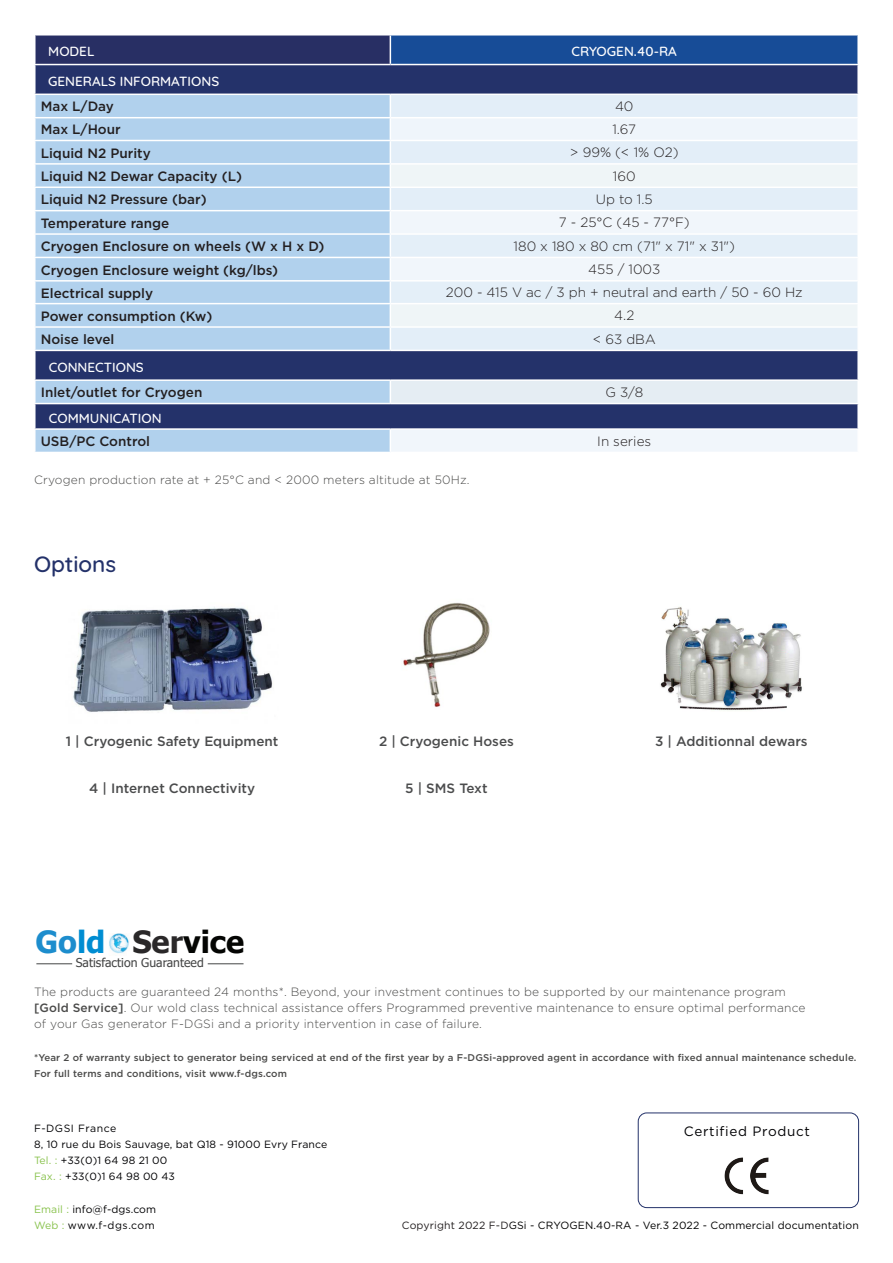
<style>
.page{position:relative;width:893px;height:1263px;background:#fff}
.page>*{position:absolute;margin:0;border:0;box-sizing:border-box;transform-origin:0 0}
.t1{font:700 30.6px "Tahoma";color:#040503}
.t2{font:500 22.5px "Quicksand";color:#24326a}
.t3{font:500 13.5px "Gotham";color:#231f20}
.t4{font:300 13.5px "Gotham";color:#231f20}
.t5{font:500 13.5px "Gotham";color:#4b4c4d}
.t6{font:500 13.5px "Quicksand";color:#fff}
.t7{font:13.5px "Gotham";letter-spacing:.05em;color:#000003}
.t8{font:12.15px "Tahoma";color:#444545}
.t9{font:300 12px "Gotham";letter-spacing:.015em;color:#4a4a49}
.t10{font:10.5px "Gotham";letter-spacing:.01em;color:#000003}
.t11{font:10.5px "Gotham";letter-spacing:.015em;color:#000}
.t12{font:10.5px "Gotham";letter-spacing:.04em;color:#000003}
.t13{font:10.5px "Gotham";letter-spacing:.05em;color:#000003}
.t14{font:500 9.75px "Gotham";letter-spacing:.015em;color:#4a4a49}
.s1{color:#1d8dcd}
.s2{color:#008dd2}
.s3{color:#2a2829}
.s4{font-weight:500}
.s5{color:#88c24c}
.s6{color:#231f20}
</style>
<div class="page">
<div style="left:35px;top:35px;width:355px;height:30px;background:#282f64"></div>
<div style="left:390px;top:35px;width:468px;height:30px;background:#174c97"></div>
<div style="left:36px;top:65px;width:821px;height:29px;background:#24326a"></div>
<svg style="left:36px;top:95px;width:354px;height:357px;background:#9cb9d9"></svg>
<div style="left:391px;top:95px;width:466px;height:115px;background:#e3eef8"></div>
<div style="left:390px;top:118px;width:468px;height:22px;background:#eff5fb"></div>
<div style="left:390px;top:164px;width:468px;height:23px;background:#eff5f7"></div>
<svg style="left:390px;top:212px;width:467px;height:239px"></svg>
<div style="left:390px;top:234px;width:468px;height:23px;background:#e4eff8"></div>
<div style="left:390px;top:281px;width:468px;height:23px;background:#e4eff8"></div>
<div style="left:390px;top:304px;width:468px;height:23px;background:#eff5f7"></div>
<div style="left:390px;top:380px;width:468px;height:24px;background:#e5edf3"></div>
<svg style="left:390px;top:36px;width:1px;height:28px"></svg>
<hr style="left:857px;top:36px;width:2px;height:28px;background:#fff">
<hr style="left:34px;top:64px;width:356px;height:1px;background:#fff">
<hr style="left:390px;top:64px;width:469px;height:1px;background:#fff">
<hr style="left:857px;top:118px;width:2px;height:22px;background:#fff">
<hr style="left:857px;top:165px;width:2px;height:22px;background:#fff">
<hr style="left:857px;top:235px;width:2px;height:22px;background:#fff">
<hr style="left:857px;top:282px;width:2px;height:21px;background:#fff">
<hr style="left:857px;top:304px;width:2px;height:22px;background:#fff">
<hr style="left:857px;top:381px;width:2px;height:22px;background:#fff">
<hr style="left:34px;top:34px;width:356px;height:2px;background:#fff">
<hr style="left:34px;top:36px;width:2px;height:28px;background:#fff">
<hr style="left:390px;top:34px;width:469px;height:2px;background:#fff">
<hr style="left:34px;top:117px;width:356px;height:1px;background:#fff">
<hr style="left:390px;top:117px;width:469px;height:1px;background:#fff">
<hr style="left:34px;top:140px;width:356px;height:1px;background:#fff">
<hr style="left:390px;top:140px;width:469px;height:1px;background:#fff">
<hr style="left:34px;top:163px;width:356px;height:2px;background:#fff">
<hr style="left:390px;top:163px;width:469px;height:2px;background:#fff">
<hr style="left:34px;top:187px;width:356px;height:1px;background:#fff">
<hr style="left:390px;top:187px;width:469px;height:1px;background:#fff">
<hr style="left:34px;top:210px;width:356px;height:1px;background:#fff">
<hr style="left:34px;top:233px;width:356px;height:2px;background:#fff">
<hr style="left:390px;top:233px;width:469px;height:2px;background:#fff">
<hr style="left:34px;top:257px;width:356px;height:1px;background:#fff">
<hr style="left:390px;top:257px;width:469px;height:1px;background:#fff">
<hr style="left:34px;top:280px;width:356px;height:2px;background:#fff">
<hr style="left:390px;top:280px;width:469px;height:2px;background:#fff">
<hr style="left:34px;top:303px;width:356px;height:1px;background:#fff">
<hr style="left:390px;top:303px;width:469px;height:1px;background:#fff">
<hr style="left:34px;top:326px;width:356px;height:2px;background:#fff">
<hr style="left:390px;top:326px;width:469px;height:2px;background:#fff">
<svg style="left:390px;top:118px;width:1px;height:232px"></svg>
<hr style="left:34px;top:350px;width:356px;height:1px;background:#fff">
<hr style="left:390px;top:350px;width:469px;height:1px;background:#fff">
<hr style="left:34px;top:379px;width:356px;height:2px;background:#fff">
<hr style="left:390px;top:379px;width:469px;height:2px;background:#fff">
<svg style="left:390px;top:381px;width:1px;height:22px"></svg>
<hr style="left:34px;top:403px;width:356px;height:1px;background:#fff">
<hr style="left:390px;top:403px;width:469px;height:1px;background:#fff">
<hr style="left:34px;top:428px;width:356px;height:2px;background:#fff">
<hr style="left:390px;top:428px;width:469px;height:2px;background:#fff">
<svg style="left:390px;top:430px;width:1px;height:21px"></svg>
<img style="left:109px;top:933px;width:20px;height:21px">
<hr style="left:208px;top:963px;width:36px;height:1px;background:#444546">
<hr style="left:36px;top:963px;width:36px;height:1px;background:#444546">
<div style="left:638px;top:1112px;width:221px;height:96px;border:1px solid #24326a;border-radius:9px"></div>
<img style="left:724px;top:1157px;width:45px;height:38px">
<img style="left:660px;top:607px;width:142px;height:103px">
<img style="left:73px;top:607px;width:200px;height:105px">
<img style="left:403px;top:602px;width:87px;height:105px">
<p class="t6" style="left:48px;top:41px;width:48px">MODEL</p>
<p class="t6" style="left:572px;top:41px;width:107px">CRYOGEN.40-RA</p>
<p class="t6" style="left:48px;top:70px;width:172px">GENERALS INFORMATIONS</p>
<p class="t3" style="left:41px;top:98px;width:75px">Max L/Day</p>
<p class="t4" style="left:615px;top:99px;width:20px">40</p>
<p class="t3" style="left:41px;top:121px;width:81px">Max L/Hour</p>
<p class="t4" style="left:612px;top:122px;width:25px">1.67</p>
<p class="t3" style="left:41px;top:144px;width:112px">Liquid N2 Purity</p>
<p class="t4" style="left:570px;top:145px;width:110px">&gt; 99% (&lt; 1% O2)</p>
<p class="t3" style="left:41px;top:167px;width:203px">Liquid N2 Dewar Capacity (L)</p>
<p class="t4" style="left:613px;top:168px;width:24px">160</p>
<p class="t3" style="left:41px;top:191px;width:167px">Liquid N2 Pressure (bar)</p>
<p class="t4" style="left:596px;top:192px;width:58px">Up to 1.5</p>
<p class="t3" style="left:41px;top:214px;width:130px">Temperature range</p>
<p class="t4" style="left:559px;top:215px;width:132px">7 - 25°C (45 - 77°F)</p>
<p class="t3" style="left:41px;top:238px;width:285px">Cryogen Enclosure on wheels (W x H x D)</p>
<p class="t4" style="left:514px;top:239px;width:223px">180 x 180 x 80 cm (71" x 71" x 31")</p>
<p class="t3" style="left:41px;top:261px;width:239px">Cryogen Enclosure weight (kg/lbs)</p>
<p class="t4" style="left:588px;top:262px;width:73px">455 / 1003</p>
<p class="t3" style="left:41px;top:284px;width:114px">Electrical supply</p>
<p class="t4" style="left:446px;top:285px;width:358px">200 - 415 V ac / 3 ph + neutral and earth / 50 - 60 Hz</p>
<p class="t3" style="left:41px;top:307px;width:173px">Power consumption (Kw)</p>
<p class="t4" style="left:614px;top:308px;width:22px">4.2</p>
<p class="t3" style="left:41px;top:330px;width:75px">Noise level</p>
<p class="t4" style="left:593px;top:331px;width:64px">&lt; 63 dBA</p>
<p class="t6" style="left:49px;top:356px;width:96px">CONNECTIONS</p>
<p class="t3" style="left:41px;top:384px;width:163px">Inlet/outlet for Cryogen</p>
<p class="t4" style="left:605px;top:385px;width:39px">G 3/8</p>
<p class="t6" style="left:49px;top:407px;width:114px">COMMUNICATION</p>
<p class="t3" style="left:41px;top:433px;width:111px">USB/PC Control</p>
<p class="t4" style="left:597px;top:434px;width:55px">In series</p>
<p class="t9" style="left:34px;top:473px;width:437px">Cryogen production rate at + 25°C and &lt; 2000 meters altitude at 50Hz.</p>
<p class="t2" style="left:34px;top:546px;width:84px">Options</p>
<p class="t5" style="left:66px;top:732px;width:214px">1 | Cryogenic Safety Equipment</p>
<p class="t5" style="left:379px;top:732px;width:136px">2 | Cryogenic Hoses</p>
<p class="t5" style="left:655px;top:732px;width:154px">3 | Additionnal dewars</p>
<p class="t5" style="left:89px;top:779px;width:167px">4 | Internet Connectivity</p>
<p class="t5" style="left:405px;top:779px;width:84px">5 | SMS Text</p>
<p class="t1" style="left:35px;top:920px;width:210px"><span class="s1">Go</span><span class="s2">ld</span> <span class="s3">Ser</span>vice</p>
<p class="t8" style="left:76px;top:955px;width:129px">Satisfaction Guaranteed</p>
<p class="t9" style="left:34px;top:985px;width:753px">The products are guaranteed 24 months*. Beyond, your investment continues to be supported by our maintenance program</p>
<p class="t9" style="left:34px;top:1001px;width:773px"><span class="s4">[Gold Service]</span>. Our wold class technical assistance offers Programmed preventive maintenance to ensure optimal performance</p>
<p class="t9" style="left:34px;top:1017px;width:449px">of your Gas generator F-DGSi and a priority intervention in case of failure.</p>
<p class="t14" style="left:34px;top:1051px;width:824px">*Year 2 of warranty subject to generator being serviced at end of the first year by a F-DGSi-approved agent in accordance with fixed annual maintenance schedule.</p>
<p class="t14" style="left:34px;top:1067px;width:255px">For full terms and conditions, visit www.f-dgs.com</p>
<p class="t13" style="left:34px;top:1121px;width:84px">F-DGSI France</p>
<p class="t10" style="left:34px;top:1137px;width:295px">8, 10 rue du Bois Sauvage, bat Q18 - 91000 Evry France</p>
<p class="t10" style="left:34px;top:1154px;width:135px"><span class="s5">Tel. :</span> +33(0)1 64 98 21 00</p>
<p class="t10" style="left:34px;top:1170px;width:143px"><span class="s5">Fax. :</span> +33(0)1 64 98 00 43</p>
<p class="t10" style="left:34px;top:1202px;width:124px"><span class="s5">Email :</span> info@f-dgs.com</p>
<p class="t12" style="left:34px;top:1218px;width:122px"><span class="s5">Web :</span> www.f-dgs.com</p>
<p class="t7" style="left:684px;top:1123px;width:127px">Certified Product</p>
<p class="t11" style="left:402px;top:1218px;width:459px"><span class="s6">Copyright 2022 F-D</span>GSi - CRYOGEN.40-RA - Ver.3 2022 - Commercial documentation</p>
</div>
